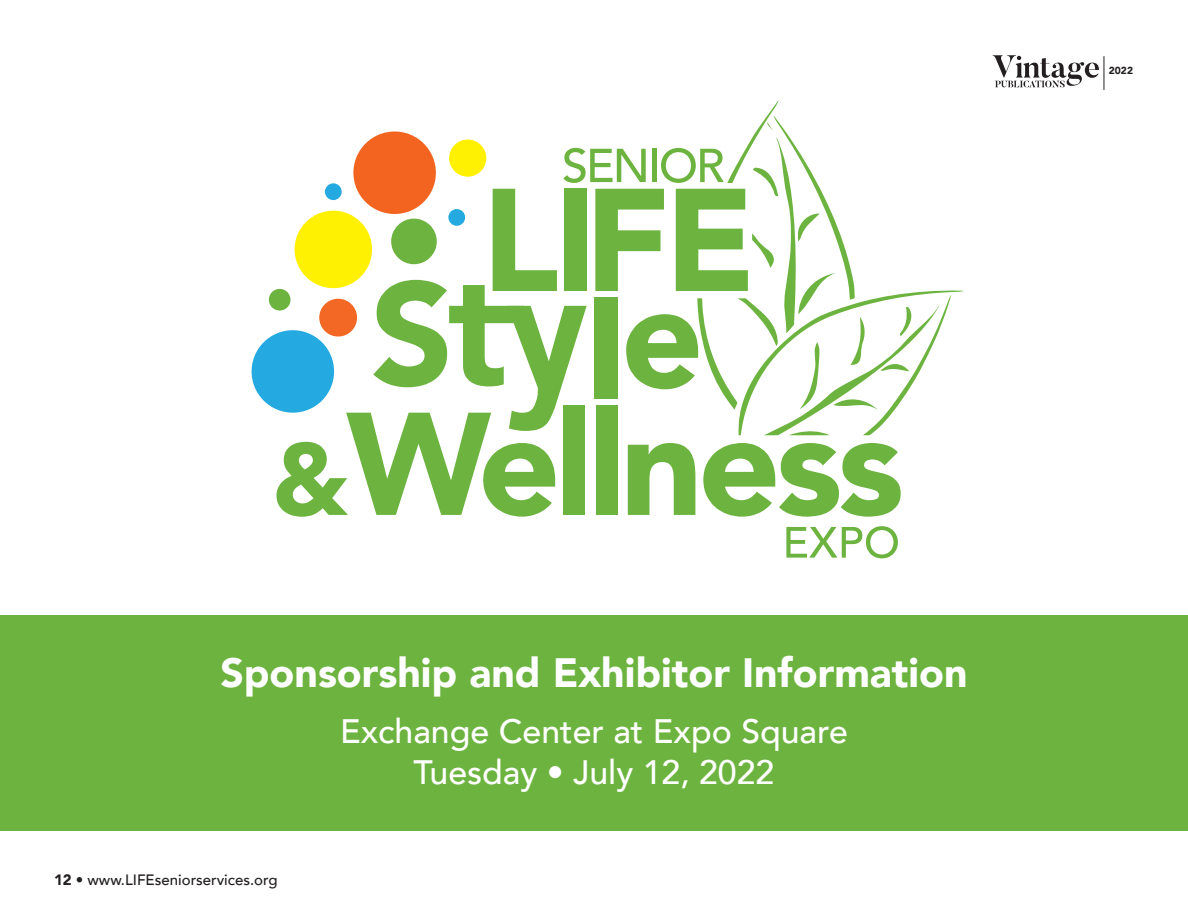
<style>
.page{position:relative;width:1188px;height:918px;background:#fff}
.page>*{position:absolute;margin:0;border:0;box-sizing:border-box;transform-origin:0 0}
.t1{font:900 40.95px "Avenir LT";color:#fff}
.t2{font:500 33.9px "Avenir LT";color:#fff}
.t3{font:500 15px "Avenir LT";color:#231f20}
.t4{font:900 10.2px "Avenir LT";color:#231f20}
.s1{font-weight:900}
</style>
<div class="page">
<svg style="left:993px;top:55px;width:106px;height:32px"></svg>
<hr style="left:1104px;top:56px;width:1px;height:34px;background:#231f20">
<svg style="left:786px;top:526px;width:112px;height:32px"></svg>
<div style="left:269px;top:289px;width:22px;height:22px;background:#6cb43f;border-radius:50%"></div>
<div style="left:252px;top:330px;width:82px;height:83px;background:#24aae1;border-radius:50%"></div>
<svg style="left:276px;top:101px;width:687px;height:416px"></svg>
<div style="left:0;top:615px;width:1188px;height:216px;background:#6cb43f"></div>
<p class="t4" style="left:1109px;top:64px;width:26px">2022</p>
<p class="t1" style="left:220px;top:648px;width:749px">Sponsorship and Exhibitor Information</p>
<p class="t2" style="left:340px;top:712px;width:509px">Exchange Center at Expo Square</p>
<p class="t2" style="left:414px;top:753px;width:362px">Tuesday • July 12, 2022</p>
<p class="t3" style="left:54px;top:871px;width:225px"><span class="s1">12</span> • www.LIFEseniorservices.org</p>
</div>
